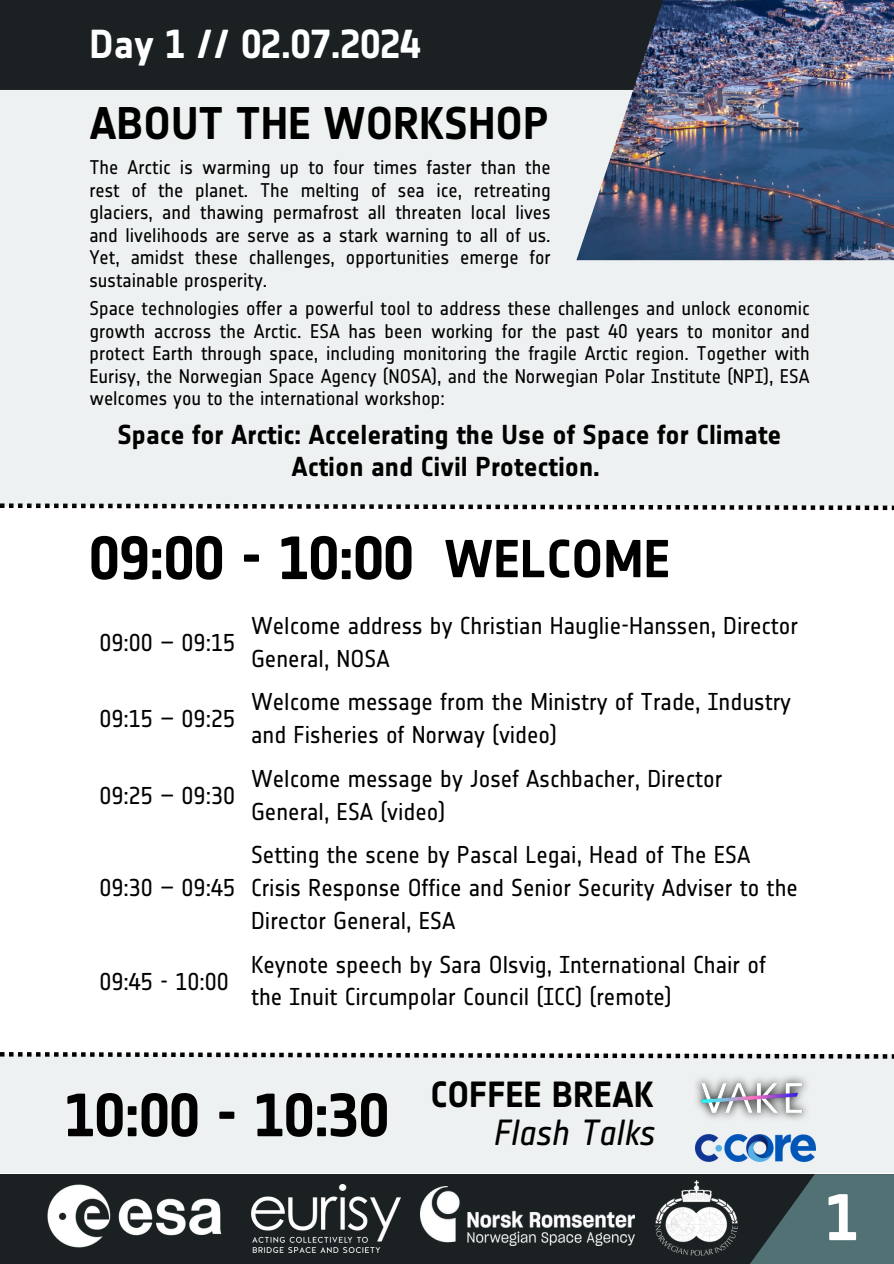
<style>
.page{position:relative;width:894px;height:1264px;background:#fff}
.page>*{position:absolute;margin:0;border:0;box-sizing:border-box;transform-origin:0 0}
.t1{font:700 64.8px "Notes Esa";color:#fff}
.t2{font:700 60px "Notes Esa";color:#000}
.t3{font:700 52.5px "Notes Esa";color:#000}
.t4{font:700 45px "Notes Esa";color:#000}
.t5{font:700 39.9px "Notes Esa";color:#feffff}
.t6{font:700 35.85px "Notes Esa";color:#000}
.t7{font:italic 35.85px "Notes Esa";color:#000}
.t8{font:700 27px/31.5px "Notes Esa";color:#000;text-align:center}
.t9{font:24px/32.7px "Notes Esa";color:#000}
.t10{font:19.5px/22.5px "Notes Esa";color:#000;text-align:justify}
</style>
<div class="page">
<div style="left:0;top:0;width:893px;height:89px;background:#1b2123"></div>
<img style="left:633px;top:0;width:260px;height:89px">
<div style="left:0;top:1174px;width:893px;height:89px;background:#1b2123"></div>
<div style="left:0;top:1054px;width:893px;height:118px;background:#eef1f1"></div>
<svg style="left:0;top:1052px;width:893px;height:6px"></svg>
<img style="left:0;top:1172px;width:283px;height:81px">
<img style="left:251px;top:1184px;width:149px;height:68px">
<img style="left:420px;top:1186px;width:214px;height:58px">
<svg style="left:751px;top:1174px;width:142px;height:89px;fill:#527174"></svg>
<svg style="left:0;top:506px;width:893px;height:4px"></svg>
<svg style="left:0;top:89px;width:893px;height:417px;background:#d6dbe0"></svg>
<img style="left:655px;top:1180px;width:82px;height:75px">
<img style="left:696px;top:1076px;width:111px;height:44px">
<img style="left:695px;top:1134px;width:120px;height:27px">
<p class="t5" style="left:89px;top:20px;width:332px">Day 1 // 02.07.2024</p>
<p class="t4" style="left:89px;top:97px;width:461px">ABOUT THE WORKSHOP</p>
<p class="t10" style="left:89px;top:156px;width:462px">The Arctic is warming up to four times faster than the rest of the planet. The melting of sea ice, retreating glaciers, and thawing permafrost all threaten local lives and livelihoods are serve as a stark warning to all of us.<br>Yet, amidst these challenges, opportunities emerge for sustainable prosperity.</p>
<p class="t10" style="left:89px;top:297px;width:721px">Space technologies offer a powerful tool to address these challenges and unlock economic growth accross the Arctic. ESA has been working for the past 40 years to monitor and protect Earth through space, including monitoring the fragile Arctic region. Together with Eurisy, the Norwegian Space Agency (NOSA), and the Norwegian Polar Institute (NPI), ESA welcomes you to the international workshop:</p>
<p class="t8" style="left:117px;top:419px;width:665px">Space for Arctic: Accelerating the Use of Space for Climate<br>Action and Civil Protection.</p>
<h5 class="t2" style="left:89px;top:523px;width:325px">09:00 - 10:00</h5>
<h1 class="t3" style="left:444px;top:528px;width:227px">WELCOME</h1>
<p class="t9" style="left:99px;top:626px;width:137px">09:00 – 09:15</p>
<p class="t9" style="left:99px;top:702px;width:137px">09:15 – 09:25</p>
<p class="t9" style="left:99px;top:779px;width:137px">09:25 – 09:30</p>
<h2 class="t9" style="left:99px;top:871px;width:137px">09:30 – 09:45</h2>
<p class="t9" style="left:99px;top:964px;width:131px">09:45 - 10:00</p>
<h3 class="t9" style="left:251px;top:609px;width:548px">Welcome address by Christian Hauglie-Hanssen, Director<br>General, NOSA</h3>
<p class="t9" style="left:251px;top:685px;width:541px">Welcome message from the Ministry of Trade, Industry and Fisheries of Norway (video)</p>
<h1 class="t9" style="left:251px;top:762px;width:472px">Welcome message by Josef Aschbacher, Director<br>General, ESA (video)</h1>
<p class="t9" style="left:251px;top:838px;width:548px">Setting the scene by Pascal Legai, Head of The ESA<br>Crisis Response Office and Senior Security Adviser to the<br>Director General, ESA</p>
<p class="t9" style="left:251px;top:948px;width:516px">Keynote speech by Sara Olsvig, International Chair of the Inuit Circumpolar Council (ICC) (remote)</p>
<p class="t2" style="left:65px;top:1079px;width:325px">10:00 - 10:30</p>
<p class="t6" style="left:430px;top:1073px;width:224px">COFFEE BREAK</p>
<p class="t7" style="left:492px;top:1111px;width:163px">Flash Talks</p>
<h6 class="t1" style="left:825px;top:1179px;width:34px">1</h6>
</div>
